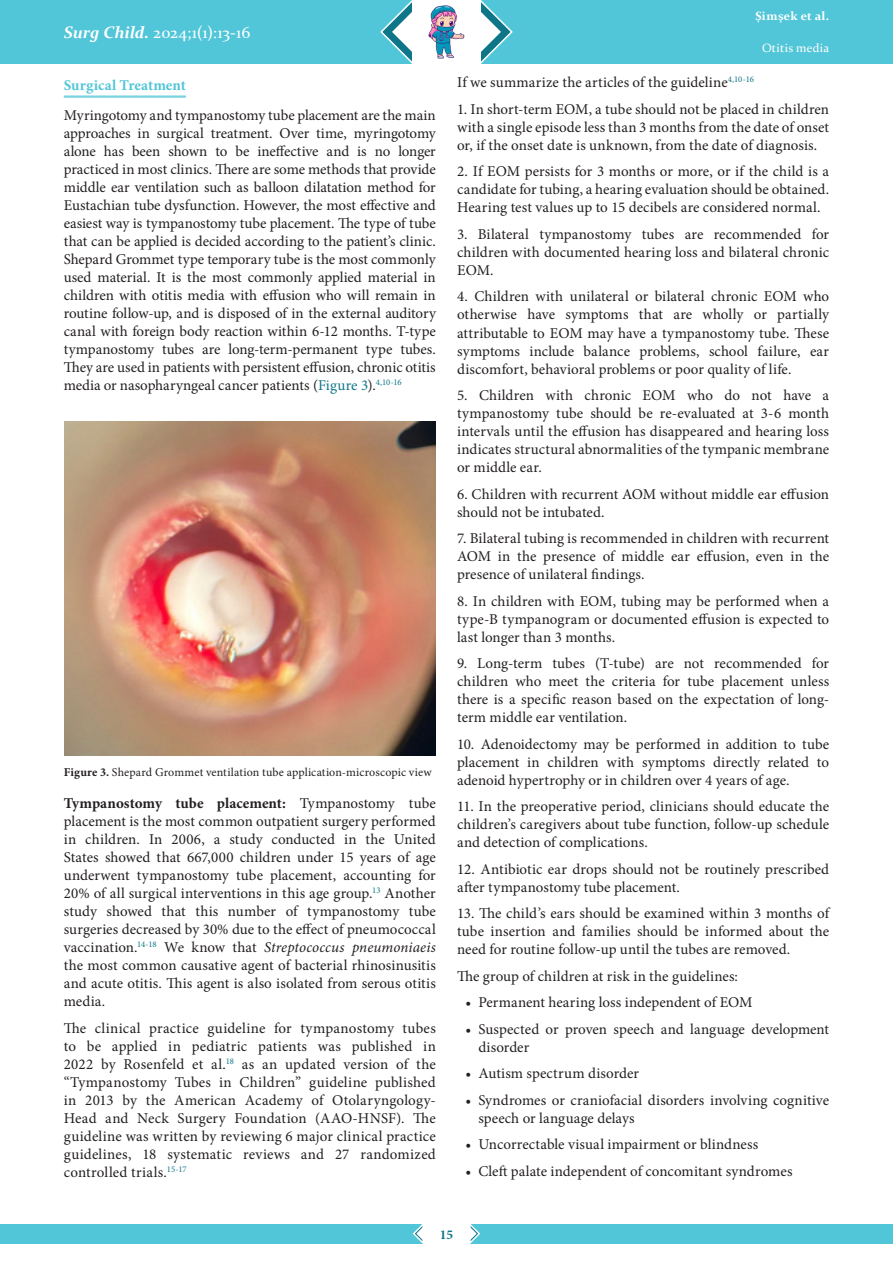
<style>
.page{position:relative;width:893px;height:1263px;background:#fff}
.page>*{position:absolute;margin:0;border:0;box-sizing:border-box;transform-origin:0 0}
.t1{font:16.5px "Constantia";letter-spacing:.01em;color:#fff}
.Ana_metin{font:15px/18px "Minion Pro";letter-spacing:.005em;color:#231f20;text-align:justify}
._2__Başlık{font:700 15px "Minion Pro";color:#51c6d8}
.t2{font:700 13.5px "Minion Pro";color:#0e7688}
.Table-Figure{font:12px "Minion Pro";letter-spacing:.01em;color:#231f20}
.t3{font:12px "Constantia";letter-spacing:.025em;color:#fff}
.t4{font:700 12px "Constantia";letter-spacing:.025em;color:#fff}
.s1{font-weight:700;font-style:italic}
.s2{color:#0e7688}
.s3{font-weight:700}
.s4{font-style:italic}
</style>
<div class="page">
<div style="left:0;top:0;width:412px;height:64px;background:#51c6d8"></div>
<div style="left:481px;top:0;width:412px;height:64px;background:#51c6d8"></div>
<svg style="left:380px;top:0;width:133px;height:64px"></svg>
<div style="left:436px;top:0;width:45px;height:64px;background:#fff"></div>
<div style="left:0;top:1224px;width:422px;height:19px;background:#51c6d8"></div>
<svg style="left:412px;top:1224px;width:11px;height:20px"></svg>
<div style="left:422px;top:1224px;width:14px;height:19px;background:#fff"></div>
<div style="left:471px;top:1224px;width:422px;height:19px;background:#51c6d8"></div>
<svg style="left:470px;top:1224px;width:11px;height:20px"></svg>
<img style="left:428px;top:4px;width:37px;height:56px">
<hr style="left:64px;top:96px;width:122px;height:1px;background:#51c6d8">
<hr style="left:64px;top:97px;width:122px;height:1px;background:#51c6d8">
<img style="left:64px;top:422px;width:372px;height:333px">
<p class="t1" style="left:64px;top:21px;width:188px"><span class="s1">Surg Child.</span> 2024;1(1):13-16</p>
<p class="_2__Başlık" style="left:64px;top:74px;width:124px">Surgical Treatment</p>
<p class="Ana_metin" style="left:64px;top:107px;width:374px">Myringotomy and tympanostomy tube placement are the main approaches in surgical treatment. Over time, myringotomy alone has been shown to be ineffective and is no longer practiced in most clinics. There are some methods that provide middle ear ventilation such as balloon dilatation method for Eustachian tube dysfunction. However, the most effective and easiest way is tympanostomy tube placement. The type of tube that can be applied is decided according to the patient’s clinic.<br>Shepard Grommet type temporary tube is the most commonly used material. It is the most commonly applied material in children with otitis media with effusion who will remain in routine follow-up, and is disposed of in the external auditory canal with foreign body reaction within 6-12 months. T-type tympanostomy tubes are long-term-permanent type tubes.<br>They are used in patients with persistent effusion, chronic otitis media or nasopharyngeal cancer patients (<span class="s2">Figure 3</span>).<sup>4,10-16</sup></p>
<p class="Table-Figure" style="left:64px;top:764px;width:369px"><span class="s3">Figure 3.</span> Shepard Grommet ventilation tube application-microscopic view</p>
<p class="Ana_metin" style="left:64px;top:794px;width:374px"><span class="s3">Tympanostomy tube placement:</span> Tympanostomy tube placement is the most common outpatient surgery performed in children. In 2006, a study conducted in the United States showed that 667,000 children under 15 years of age underwent tympanostomy tube placement, accounting for 20% of all surgical interventions in this age group.<sup>13</sup> Another study showed that this number of tympanostomy tube surgeries decreased by 30% due to the effect of pneumococcal vaccination.<sup>14-18</sup> We know that <span class="s4">Streptococcus pneumoniaeis </span>the most common causative agent of bacterial rhinosinusitis and acute otitis. This agent is also isolated from serous otitis media.</p>
<p class="Ana_metin" style="left:64px;top:1019px;width:374px">The clinical practice guideline for tympanostomy tubes to be applied in pediatric patients was published in 2022 by Rosenfeld et al.<sup>18</sup> as an updated version of the “Tympanostomy Tubes in Children” guideline published in 2013 by the American Academy of Otolaryngology-Head and Neck Surgery Foundation (AAO-HNSF). The guideline was written by reviewing 6 major clinical practice guidelines, 18 systematic reviews and 27 randomized controlled trials.<sup>15-17</sup></p>
<p class="t4" style="left:755px;top:8px;width:75px">Şimşek et al.</p>
<p class="t3" style="left:762px;top:40px;width:69px">Otitis media</p>
<p class="Ana_metin" style="left:457px;top:74px;width:298px">If we summarize the articles of the guideline<sup>4,10-16</sup></p>
<p class="Ana_metin" style="left:457px;top:100px;width:374px">1. In short-term EOM, a tube should not be placed in children with a single episode less than 3 months from the date of onset or, if the onset date is unknown, from the date of diagnosis.</p>
<p class="Ana_metin" style="left:457px;top:163px;width:374px">2. If EOM persists for 3 months or more, or if the child is a candidate for tubing, a hearing evaluation should be obtained.<br>Hearing test values up to 15 decibels are considered normal.</p>
<p class="Ana_metin" style="left:457px;top:225px;width:374px">3. Bilateral tympanostomy tubes are recommended for children with documented hearing loss and bilateral chronic EOM.</p>
<p class="Ana_metin" style="left:457px;top:288px;width:374px">4. Children with unilateral or bilateral chronic EOM who otherwise have symptoms that are wholly or partially attributable to EOM may have a tympanostomy tube. These symptoms include balance problems, school failure, ear discomfort, behavioral problems or poor quality of life.</p>
<p class="Ana_metin" style="left:457px;top:386px;width:374px">5. Children with chronic EOM who do not have a tympanostomy tube should be re-evaluated at 3-6 month intervals until the effusion has disappeared and hearing loss indicates structural abnormalities of the tympanic membrane or middle ear.</p>
<p class="Ana_metin" style="left:457px;top:485px;width:374px">6. Children with recurrent AOM without middle ear effusion should not be intubated.</p>
<p class="Ana_metin" style="left:457px;top:529px;width:374px">7. Bilateral tubing is recommended in children with recurrent AOM in the presence of middle ear effusion, even in the presence of unilateral findings.</p>
<p class="Ana_metin" style="left:457px;top:592px;width:374px">8. In children with EOM, tubing may be performed when a type-B tympanogram or documented effusion is expected to last longer than 3 months.</p>
<p class="Ana_metin" style="left:457px;top:654px;width:374px">9. Long-term tubes (T-tube) are not recommended for children who meet the criteria for tube placement unless there is a specific reason based on the expectation of long&shy;term middle ear ventilation.</p>
<p class="Ana_metin" style="left:457px;top:735px;width:374px">10. Adenoidectomy may be performed in addition to tube placement in children with symptoms directly related to adenoid hypertrophy or in children over 4 years of age.</p>
<p class="Ana_metin" style="left:457px;top:797px;width:374px">11. In the preoperative period, clinicians should educate the children’s caregivers about tube function, follow-up schedule and detection of complications.</p>
<p class="Ana_metin" style="left:457px;top:860px;width:374px">12. Antibiotic ear drops should not be routinely prescribed after tympanostomy tube placement.</p>
<p class="Ana_metin" style="left:457px;top:904px;width:374px">13. The child’s ears should be examined within 3 months of tube insertion and families should be informed about the need for routine follow-up until the tubes are removed.</p>
<p class="Ana_metin" style="left:457px;top:967px;width:282px">The group of children at risk in the guidelines:</p>
<p class="Ana_metin" style="left:466px;top:993px;width:288px">• Permanent hearing loss independent of EOM</p>
<p class="Ana_metin" style="left:478px;top:1020px;width:352px;text-indent:-13px">• Suspected or proven speech and language development disorder</p>
<p class="Ana_metin" style="left:466px;top:1064px;width:175px">• Autism spectrum disorder</p>
<p class="Ana_metin" style="left:478px;top:1091px;width:352px;text-indent:-13px">• Syndromes or craniofacial disorders involving cognitive speech or language delays</p>
<p class="Ana_metin" style="left:466px;top:1135px;width:294px">• Uncorrectable visual impairment or blindness</p>
<p class="Ana_metin" style="left:466px;top:1162px;width:328px">• Cleft palate independent of concomitant syndromes</p>
<p class="t2" style="left:440px;top:1225px;width:15px">15</p>
</div>
